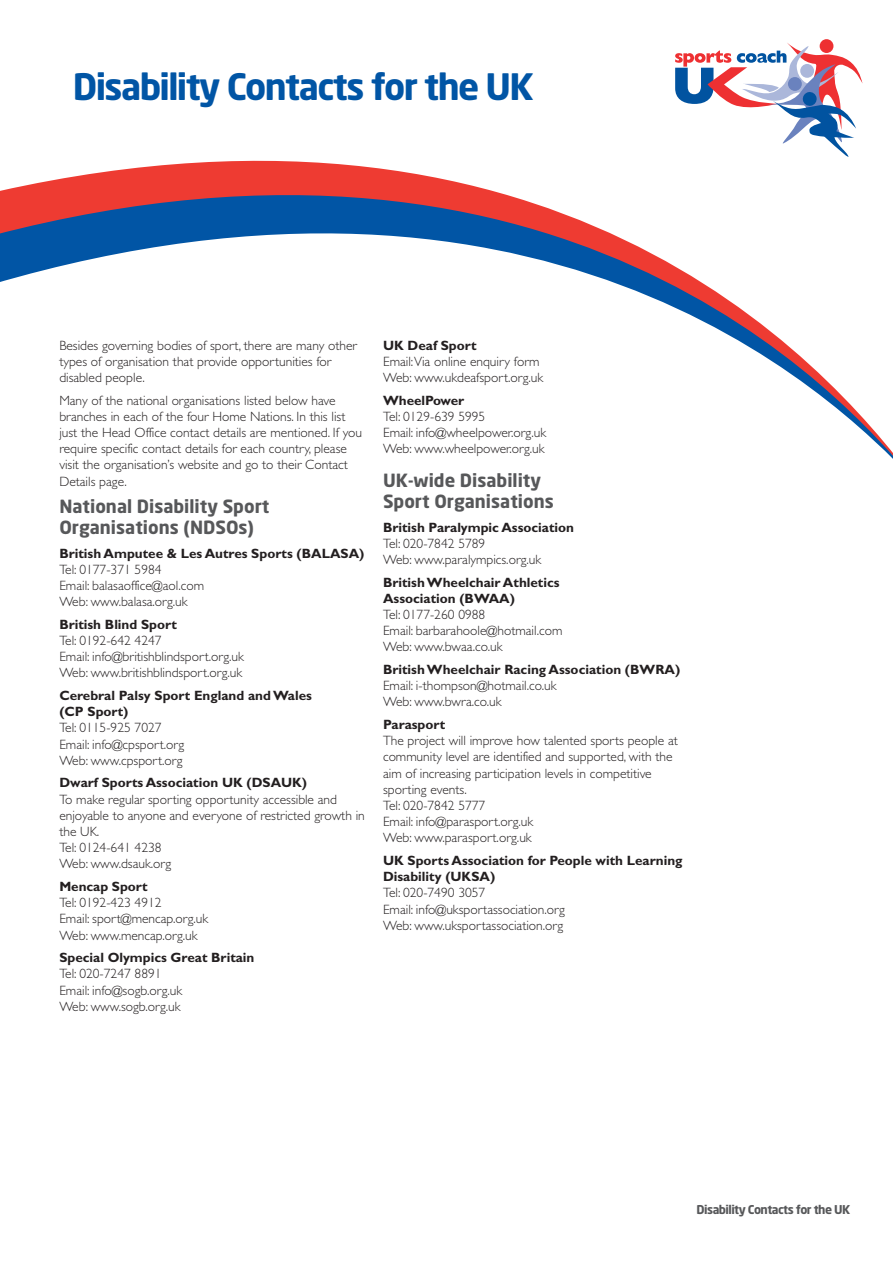
<style>
.page{position:relative;width:893px;height:1263px;background:#fff}
.page>*{position:absolute;margin:0;border:0;box-sizing:border-box;transform-origin:0 0}
.t1{font:700 36px "Neo Sans";letter-spacing:-.045em;color:#0155a5}
.t2{font:700 18px/21.6px "Neo Sans";color:#57585a}
.t3{font:300 13.5px/16.2px "Gill Sans";color:#231f20}
.t4{font:700 13.5px/16.4px "Gill Sans";color:#231f20}
.t5{font:700 12px "Neo Sans";letter-spacing:-.045em;color:#57585a}
</style>
<div class="page">
<svg style="left:0;top:161px;width:892px;height:297px"></svg>
<div style="left:820px;top:39px;width:13px;height:14px;background:#ee3032;border-radius:50%"></div>
<svg style="left:675px;top:43px;width:187px;height:114px"></svg>
<h1 class="t1" style="left:73px;top:73px;width:463px">Disability Contacts for the UK</h1>
<p class="t3" style="left:59px;top:338px;width:299px">Besides governing bodies of sport, there are many other types of organisation that provide opportunities for disabled people.</p>
<p class="t3" style="left:59px;top:393px;width:304px">Many of the national organisations listed below have branches in each of the four Home Nations. In this list just the Head Office contact details are mentioned. If you require specific contact details for each country, please visit the organisation’s website and go to their Contact Details page.</p>
<h2 class="t2" style="left:59px;top:497px;width:212px">National Disability Sport<br>Organisations (NDSOs)</h2>
<p class="t4" style="left:59px;top:546px;width:307px">British Amputee &amp; Les Autres Sports (BALASA)</p>
<p class="t3" style="left:59px;top:563px;width:146px">Tel: 0177-371 5984<br>Email: balasaoffice@aol.com<br>Web: www.balasa.org.uk</p>
<p class="t4" style="left:59px;top:618px;width:119px">British Blind Sport</p>
<p class="t3" style="left:59px;top:634px;width:186px">Tel: 0192-642 4247<br>Email: info@britishblindsport.org.uk<br>Web: www.britishblindsport.org.uk</p>
<p class="t4" style="left:59px;top:689px;width:254px">Cerebral Palsy Sport England and Wales (CP Sport)</p>
<p class="t3" style="left:59px;top:721px;width:126px">Tel: 0115-925 7027<br>Email: info@cpsport.org<br>Web: www.cpsport.org</p>
<p class="t4" style="left:59px;top:776px;width:249px">Dwarf Sports Association UK (DSAUK)</p>
<p class="t3" style="left:59px;top:792px;width:307px">To make regular sporting opportunity accessible and enjoyable to anyone and everyone of restricted growth in the UK.<br>Tel: 0124-641 4238<br>Web: www.dsauk.org</p>
<p class="t4" style="left:59px;top:880px;width:90px">Mencap Sport</p>
<p class="t3" style="left:59px;top:896px;width:150px">Tel: 0192-423 4912<br>Email: sport@mencap.org.uk<br>Web: www.mencap.org.uk</p>
<p class="t4" style="left:59px;top:951px;width:197px">Special Olympics Great Britain</p>
<p class="t3" style="left:59px;top:967px;width:124px">Tel: 020-7247 8891<br>Email: info@sogb.org.uk<br>Web: www.sogb.org.uk</p>
<p class="t4" style="left:383px;top:338px;width:95px">UK Deaf Sport</p>
<p class="t3" style="left:383px;top:355px;width:162px">Email:Via online enquiry form<br>Web: www.ukdeafsport.org.uk</p>
<p class="t4" style="left:383px;top:393px;width:83px">WheelPower</p>
<p class="t3" style="left:383px;top:410px;width:165px">Tel: 0129-639 5995<br>Email: info@wheelpower.org.uk<br>Web: www.wheelpower.org.uk</p>
<h2 class="t2" style="left:383px;top:471px;width:172px">UK-wide Disability<br>Sport Organisations</h2>
<p class="t4" style="left:383px;top:520px;width:192px">British Paralympic Association</p>
<p class="t3" style="left:383px;top:537px;width:160px">Tel: 020-7842 5789<br>Web: www.paralympics.org.uk</p>
<p class="t4" style="left:383px;top:575px;width:178px">British Wheelchair Athletics<br>Association (BWAA)</p>
<p class="t3" style="left:383px;top:608px;width:181px">Tel: 0177-260 0988<br>Email: barbarahoole@hotmail.com<br>Web: www.bwaa.co.uk</p>
<p class="t4" style="left:383px;top:663px;width:299px">British Wheelchair Racing Association (BWRA)</p>
<p class="t3" style="left:383px;top:679px;width:175px">Email: i-thompson@hotmail.co.uk<br>Web: www.bwra.co.uk</p>
<p class="t4" style="left:383px;top:718px;width:64px">Parasport</p>
<p class="t3" style="left:383px;top:734px;width:296px">The project will improve how talented sports people at community level are identified and supported, with the aim of increasing participation levels in competitive sporting events.<br>Tel: 020-7842 5777<br>Email: info@parasport.org.uk<br>Web: www.parasport.org.uk</p>
<p class="t4" style="left:383px;top:854px;width:301px">UK Sports Association for People with Learning<br>Disability (UKSA)</p>
<p class="t3" style="left:383px;top:886px;width:183px">Tel: 020-7490 3057<br>Email: info@uksportassociation.org<br>Web: www.uksportassociation.org</p>
<p class="t5" style="left:697px;top:1205px;width:155px">Disability Contacts for the UK</p>
</div>
